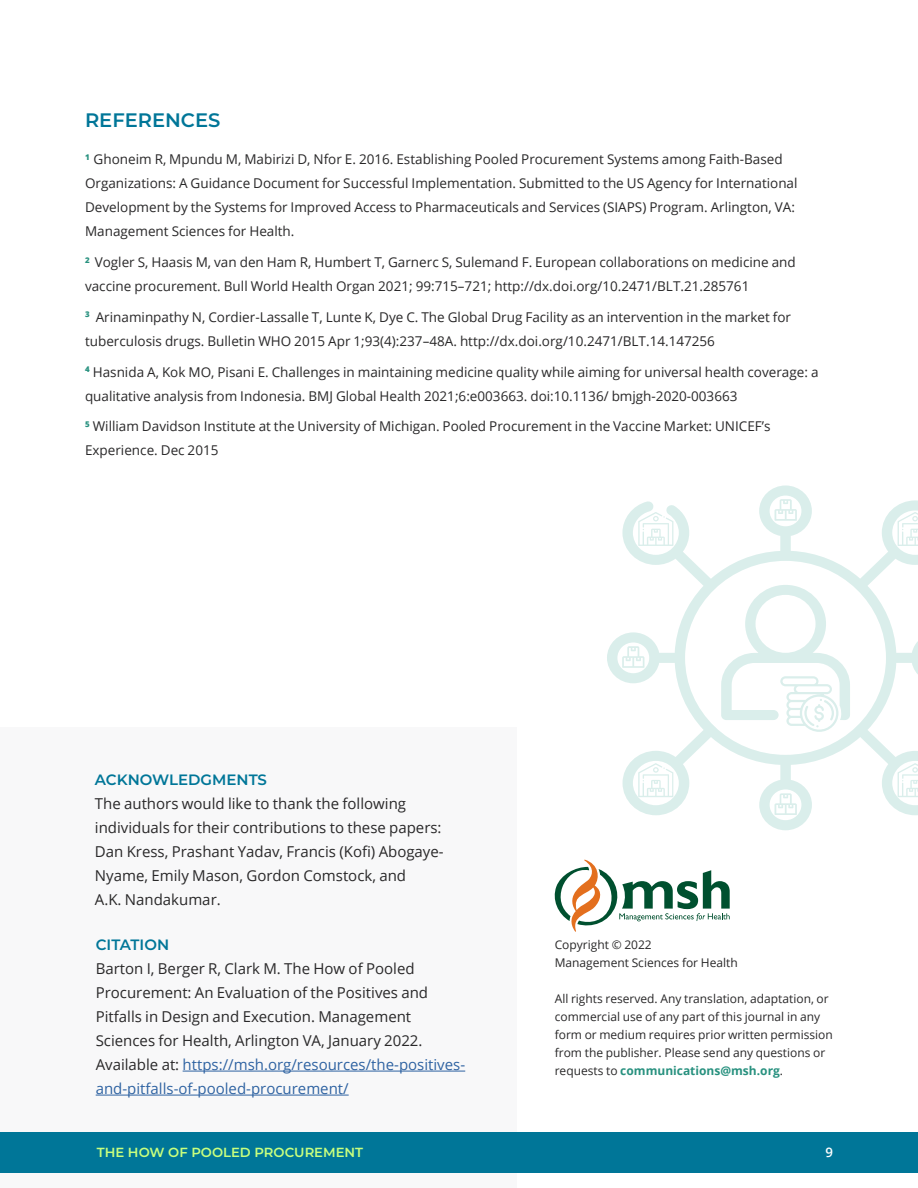
<style>
.page{position:relative;width:918px;height:1188px;background:#fff}
.page>*{position:absolute;margin:0;border:0;box-sizing:border-box;transform-origin:0 0}
.t1{font:600 19.5px "Montserrat";color:#007698}
.t2{font:15px/24px "Open Sans";color:#292829}
.t3{font:600 15px "Montserrat";color:#007698}
.t4{font:13.5px/24px "Open Sans";color:#292829}
.t5{font:600 13.2px "Montserrat";color:#c8ff7e}
.t6{font:600 13.2px "Open Sans";color:#fff}
.t7{font:12px/18px "Open Sans";color:#292829}
.s1{color:#2f63a2}
.s2{font-weight:700;color:#28917f}
</style>
<div class="page">
<svg style="left:554px;top:860px;width:176px;height:72px"></svg>
<svg style="left:607px;top:485px;width:311px;height:345px"></svg>
<svg style="left:638px;top:512px;width:35px;height:34px"></svg>
<svg style="left:898px;top:512px;width:20px;height:34px"></svg>
<svg style="left:638px;top:763px;width:35px;height:34px"></svg>
<svg style="left:898px;top:763px;width:20px;height:34px"></svg>
<svg style="left:622px;top:646px;width:23px;height:22px"></svg>
<svg style="left:774px;top:793px;width:23px;height:22px"></svg>
<svg style="left:774px;top:499px;width:23px;height:22px"></svg>
<svg style="left:721px;top:585px;width:129px;height:147px"></svg>
<div style="left:0;top:727px;width:516px;height:461px;background:#f8f8f9"></div>
<hr style="left:183px;top:1071px;width:282px;height:1px;background:#2f63a2">
<hr style="left:96px;top:1095px;width:253px;height:1px;background:#2f63a2">
<div style="left:0;top:1132px;width:918px;height:41px;background:#007698"></div>
<h1 class="t1" style="left:85px;top:106px;width:137px">REFERENCES</h1>
<p class="t4" style="left:85px;top:147px;width:714px"><sup>1</sup> Ghoneim R, Mpundu M, Mabirizi D, Nfor E. 2016. Establishing Pooled Procurement Systems among Faith-Based Organizations: A Guidance Document for Successful Implementation. Submitted to the US Agency for International Development by the Systems for Improved Access to Pharmaceuticals and Services (SIAPS) Program. Arlington, VA:<br>Management Sciences for Health.</p>
<p class="t4" style="left:85px;top:250px;width:712px"><sup>2</sup> Vogler S, Haasis M, van den Ham R, Humbert T, Garnerc S, Sulemand F. European collaborations on medicine and vaccine procurement. Bull World Health Organ 2021; 99:715–721; http://dx.doi.org/10.2471/BLT.21.285761</p>
<p class="t4" style="left:85px;top:305px;width:708px"><sup>3</sup> Arinaminpathy N, Cordier-Lassalle T, Lunte K, Dye C. The Global Drug Facility as an intervention in the market for tuberculosis drugs. Bulletin WHO 2015 Apr 1;93(4):237–48A. http://dx.doi.org/10.2471/BLT.14.147256</p>
<p class="t4" style="left:85px;top:359px;width:735px"><sup>4</sup> Hasnida A, Kok MO, Pisani E. Challenges in maintaining medicine quality while aiming for universal health coverage: a qualitative analysis from Indonesia. BMJ Global Health 2021;6:e003663. doi:10.1136/ bmjgh-2020-003663</p>
<p class="t4" style="left:85px;top:414px;width:687px"><sup>5</sup> William Davidson Institute at the University of Michigan. Pooled Procurement in the Vaccine Market: UNICEF’s<br>Experience. Dec 2015</p>
<p class="t3" style="left:95px;top:769px;width:174px">ACKNOWLEDGMENTS</p>
<p class="t2" style="left:95px;top:791px;width:350px">The authors would like to thank the following individuals for their contributions to these papers:<br>Dan Kress, Prashant Yadav, Francis (Kofi) Abogaye-Nyame, Emily Mason, Gordon Comstock, and<br>A.K. Nandakumar.</p>
<p class="t3" style="left:96px;top:934px;width:75px">CITATION</p>
<p class="t2" style="left:96px;top:956px;width:371px">Barton I, Berger R, Clark M. The How of Pooled Procurement: An Evaluation of the Positives and Pitfalls in Design and Execution. Management Sciences for Health, Arlington VA, January 2022.<br>Available at: <span class="s1">https://msh.org/resources/the-positives&shy;and-pitfalls-of-pooled-procurement/</span></p>
<p class="t7" style="left:555px;top:935px;width:185px">Copyright © 2022<br>Management Sciences for Health</p>
<p class="t7" style="left:555px;top:989px;width:280px">All rights reserved. Any translation, adaptation, or commercial use of any part of this journal in any form or medium requires prior written permission from the publisher. Please send any questions or requests to <span class="s2">communications@msh.org</span>.</p>
<p class="t5" style="left:97px;top:1143px;width:268px">THE HOW OF POOLED PROCUREMENT</p>
<p class="t6" style="left:825px;top:1143px;width:9px">9</p>
</div>
